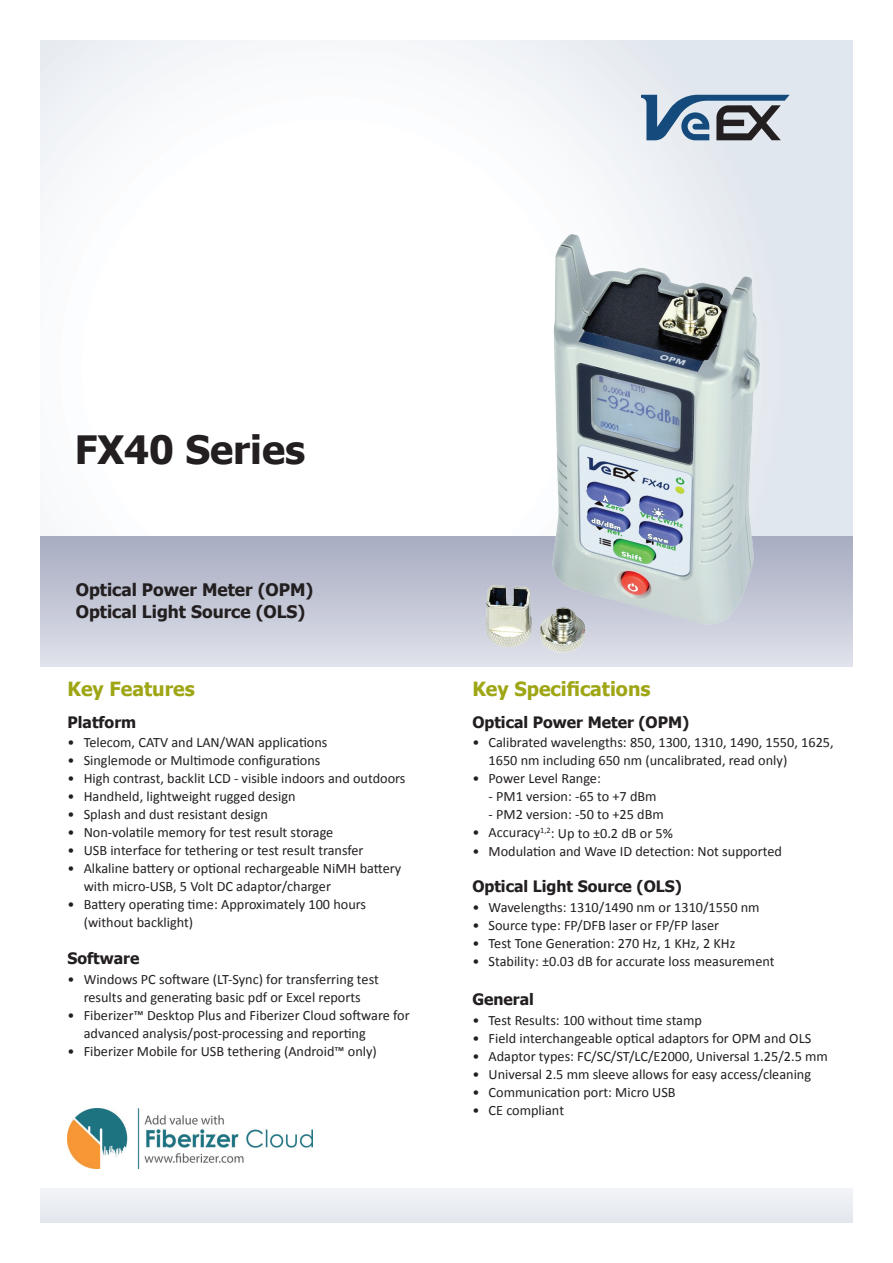
<style>
.page{position:relative;width:893px;height:1263px;background:#fff}
.page>*{position:absolute;margin:0;border:0;box-sizing:border-box;transform-origin:0 0}
.t1{font:700 39px "Tahoma";color:#231f20}
.t2{font:700 19.5px "Tahoma";color:#9ea615}
.t3{font:700 17.25px/22.2px "Tahoma";color:#231f20}
.t4{font:700 15.75px "Tahoma";color:#231f20}
.t5{font:14.25px/18px "Calibri";color:#231f20}
</style>
<div class="page">
<div style="left:40px;top:40px;width:813px;height:511px;background:linear-gradient(to right,#fff,#e4eaf0)"></div>
<div style="left:40px;top:536px;width:813px;height:130px;background:linear-gradient(to bottom,#a6abc0,#dfe1ea)"></div>
<svg style="left:641px;top:95px;width:149px;height:45px;background:#7f91a4"></svg>
<div style="left:40px;top:1188px;width:813px;height:34px;background:#eaedf2"></div>
<img style="left:68px;top:1108px;width:245px;height:61px">
<img style="left:483px;top:232px;width:280px;height:422px">
<h1 class="t1" style="left:75px;top:422px;width:232px">FX40 Series</h1>
<p class="t3" style="left:76px;top:577px;width:239px">Optical Power Meter (OPM)<br>Optical Light Source (OLS)</p>
<h2 class="t2" style="left:68px;top:675px;width:129px">Key Features</h2>
<p class="t4" style="left:68px;top:711px;width:70px">Platform</p>
<p class="t5" style="left:68px;top:733px;width:261px">• Telecom, CATV and LAN/WAN applications</p>
<p class="t5" style="left:68px;top:751px;width:254px">• Singlemode or Multimode configurations</p>
<p class="t5" style="left:68px;top:769px;width:339px">• High contrast, backlit LCD - visible indoors and outdoors</p>
<p class="t5" style="left:68px;top:787px;width:230px">• Handheld, lightweight rugged design</p>
<p class="t5" style="left:68px;top:805px;width:202px">• Splash and dust resistant design</p>
<p class="t5" style="left:67px;top:823px;width:267px">• Non-volatile memory for test result storage</p>
<p class="t5" style="left:68px;top:841px;width:298px">• USB interface for tethering or test result transfer</p>
<p class="t5" style="left:84px;top:859px;width:319px;text-indent:-16px">• Alkaline battery or optional rechargeable NiMH battery with micro-USB, 5 Volt DC adaptor/charger</p>
<p class="t5" style="left:84px;top:895px;width:284px;text-indent:-16px">• Battery operating time: Approximately 100 hours (without backlight)</p>
<p class="t4" style="left:68px;top:948px;width:73px">Software</p>
<p class="t5" style="left:68px;top:970px;width:313px;text-align:center">• Windows PC software (LT-Sync) for transferring test results and generating basic pdf or Excel reports</p>
<p class="t5" style="left:84px;top:1006px;width:328px;text-indent:-16px">• Fiberizer™ Desktop Plus and Fiberizer Cloud software for advanced analysis/post-processing and reporting</p>
<p class="t5" style="left:68px;top:1042px;width:311px">• Fiberizer Mobile for USB tethering (Android™ only)</p>
<h2 class="t2" style="left:472px;top:675px;width:180px">Key Specifications</h2>
<p class="t4" style="left:472px;top:711px;width:218px">Optical Power Meter (OPM)</p>
<p class="t5" style="left:489px;top:733px;width:347px;text-indent:-16px">• Calibrated wavelengths: 850, 1300, 1310, 1490, 1550, 1625,<br>1650 nm including 650 nm (uncalibrated, read only)</p>
<p class="t5" style="left:472px;top:769px;width:130px">• Power Level Range:</p>
<p class="t5" style="left:489px;top:787px;width:170px">- PM1 version: -65 to +7 dBm</p>
<p class="t5" style="left:489px;top:805px;width:177px">- PM2 version: -50 to +25 dBm</p>
<p class="t5" style="left:472px;top:823px;width:202px">• Accuracy<sup>1,2</sup>: Up to ±0.2 dB or 5%</p>
<p class="t5" style="left:472px;top:841px;width:311px">• Modulation and Wave ID detection: Not supported</p>
<p class="t4" style="left:472px;top:876px;width:211px">Optical Light Source (OLS)</p>
<p class="t5" style="left:472px;top:898px;width:289px">• Wavelengths: 1310/1490 nm or 1310/1550 nm</p>
<p class="t5" style="left:472px;top:916px;width:248px">• Source type: FP/DFB laser or FP/FP laser</p>
<p class="t5" style="left:472px;top:934px;width:265px">• Test Tone Generation: 270 Hz, 1 KHz, 2 KHz</p>
<p class="t5" style="left:472px;top:952px;width:304px">• Stability: ±0.03 dB for accurate loss measurement</p>
<p class="t4" style="left:472px;top:988px;width:63px">General</p>
<p class="t5" style="left:472px;top:1010px;width:231px">• Test Results: 100 without time stamp</p>
<p class="t5" style="left:472px;top:1028px;width:340px">• Field interchangeable optical adaptors for OPM and OLS</p>
<p class="t5" style="left:472px;top:1046px;width:357px">• Adaptor types: FC/SC/ST/LC/E2000, Universal 1.25/2.5 mm</p>
<p class="t5" style="left:472px;top:1064px;width:340px">• Universal 2.5 mm sleeve allows for easy access/cleaning</p>
<p class="t5" style="left:472px;top:1082px;width:205px">• Communication port: Micro USB</p>
<p class="t5" style="left:472px;top:1100px;width:93px">• CE compliant</p>
</div>
